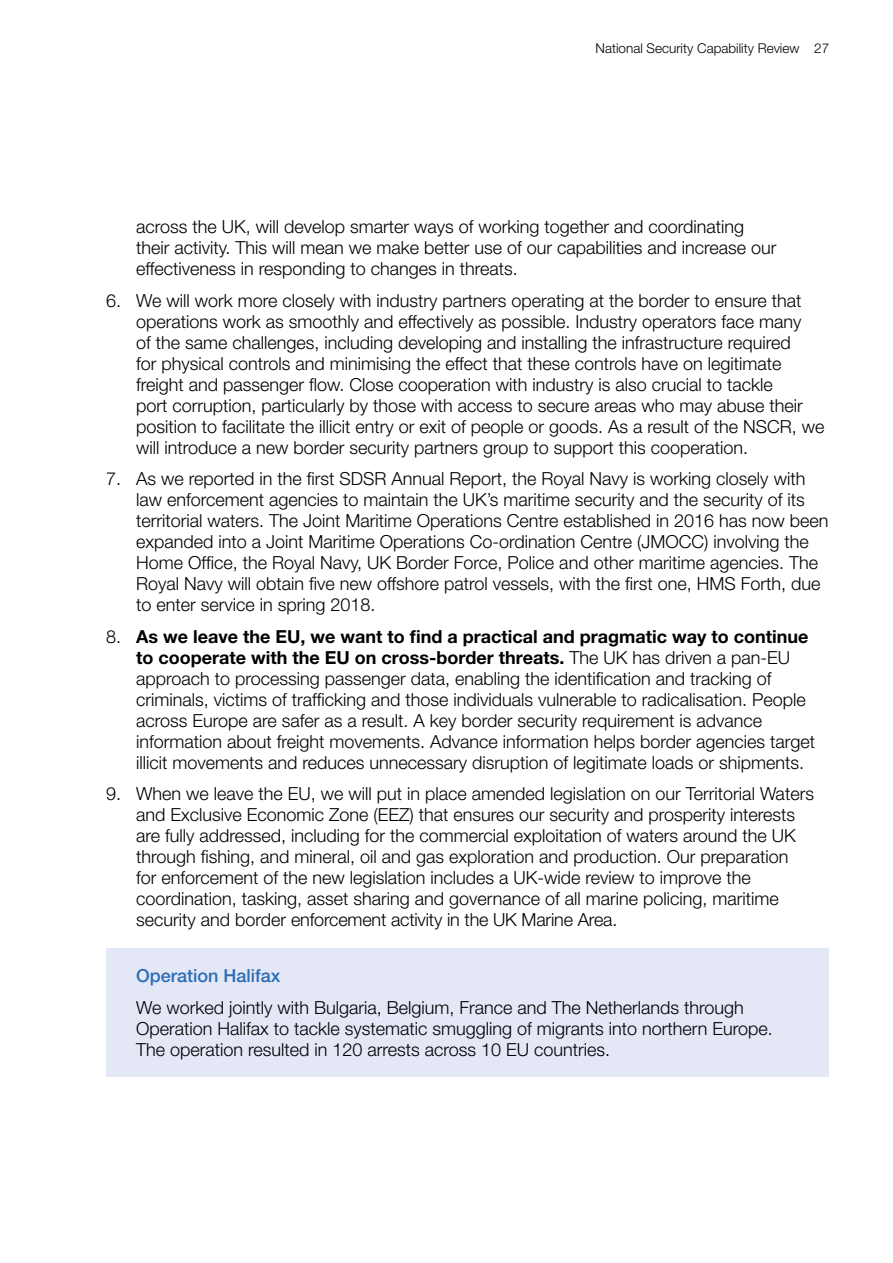
<style>
.page{position:relative;width:893px;height:1263px;background:#fff}
.page>*{position:absolute;margin:0;border:0;box-sizing:border-box;transform-origin:0 0}
.Numbered_text{font:300 18px/21px "Helvetica Neue LT Pro";color:#000}
.Body_copy{font:300 18px/21px "Helvetica Neue LT Pro";color:#000}
.C_Sub_heads_boxed{font:500 18px "Helvetica Neue LT Pro";color:#2b6db5}
.t1{font:300 13.5px "Helvetica Neue LT Pro";color:#000}
.s1{font-weight:700}
</style>
<div class="page">
<div style="left:106px;top:948px;width:723px;height:129px;background:#e3e7f6"></div>
<p class="t1" style="left:596px;top:40px;width:235px">National Security Capability Review 27</p>
<p class="Numbered_text" style="left:136px;top:216px;width:642px">across the UK, will develop smarter ways of working together and coordinating their activity. This will mean we make better use of our capabilities and increase our effectiveness in responding to changes in threats.</p>
<p class="Numbered_text" style="left:136px;top:289px;width:690px;text-indent:-30px">6. We will work more closely with industry partners operating at the border to ensure that operations work as smoothly and effectively as possible. Industry operators face many<br>of the same challenges, including developing and installing the infrastructure required<br>for physical controls and minimising the effect that these controls have on legitimate freight and passenger flow. Close cooperation with industry is also crucial to tackle<br>port corruption, particularly by those with access to secure areas who may abuse their position to facilitate the illicit entry or exit of people or goods. As a result of the NSCR, we will introduce a new border security partners group to support this cooperation.</p>
<p class="Numbered_text" style="left:136px;top:468px;width:694px;text-indent:-30px">7. As we reported in the first SDSR Annual Report, the Royal Navy is working closely with law enforcement agencies to maintain the UK’s maritime security and the security of its territorial waters. The Joint Maritime Operations Centre established in 2016 has now been expanded into a Joint Maritime Operations Co-ordination Centre (JMOCC) involving the Home Office, the Royal Navy, UK Border Force, Police and other maritime agencies. The Royal Navy will obtain five new offshore patrol vessels, with the first one, HMS Forth, due to enter service in spring 2018.</p>
<p class="Numbered_text" style="left:136px;top:625px;width:681px;text-indent:-30px">8. <span class="s1">As we leave the EU, we want to find a practical and pragmatic way to continue to cooperate with the EU on cross-border threats.</span> The UK has driven a pan-EU approach to processing passenger data, enabling the identification and tracking of criminals, victims of trafficking and those individuals vulnerable to radicalisation. People across Europe are safer as a result. A key border security requirement is advance information about freight movements. Advance information helps border agencies target illicit movements and reduces unnecessary disruption of legitimate loads or shipments.</p>
<p class="Numbered_text" style="left:136px;top:783px;width:679px;text-indent:-30px">9. When we leave the EU, we will put in place amended legislation on our Territorial Waters and Exclusive Economic Zone (EEZ) that ensures our security and prosperity interests are fully addressed, including for the commercial exploitation of waters around the UK through fishing, and mineral, oil and gas exploration and production. Our preparation<br>for enforcement of the new legislation includes a UK-wide review to improve the coordination, tasking, asset sharing and governance of all marine policing, maritime security and border enforcement activity in the UK Marine Area.</p>
<p class="C_Sub_heads_boxed" style="left:136px;top:965px;width:146px">Operation Halifax</p>
<p class="Body_copy" style="left:136px;top:996px;width:638px">We worked jointly with Bulgaria, Belgium, France and The Netherlands through<br>Operation Halifax to tackle systematic smuggling of migrants into northern Europe.<br>The operation resulted in 120 arrests across 10 EU countries.</p>
</div>
